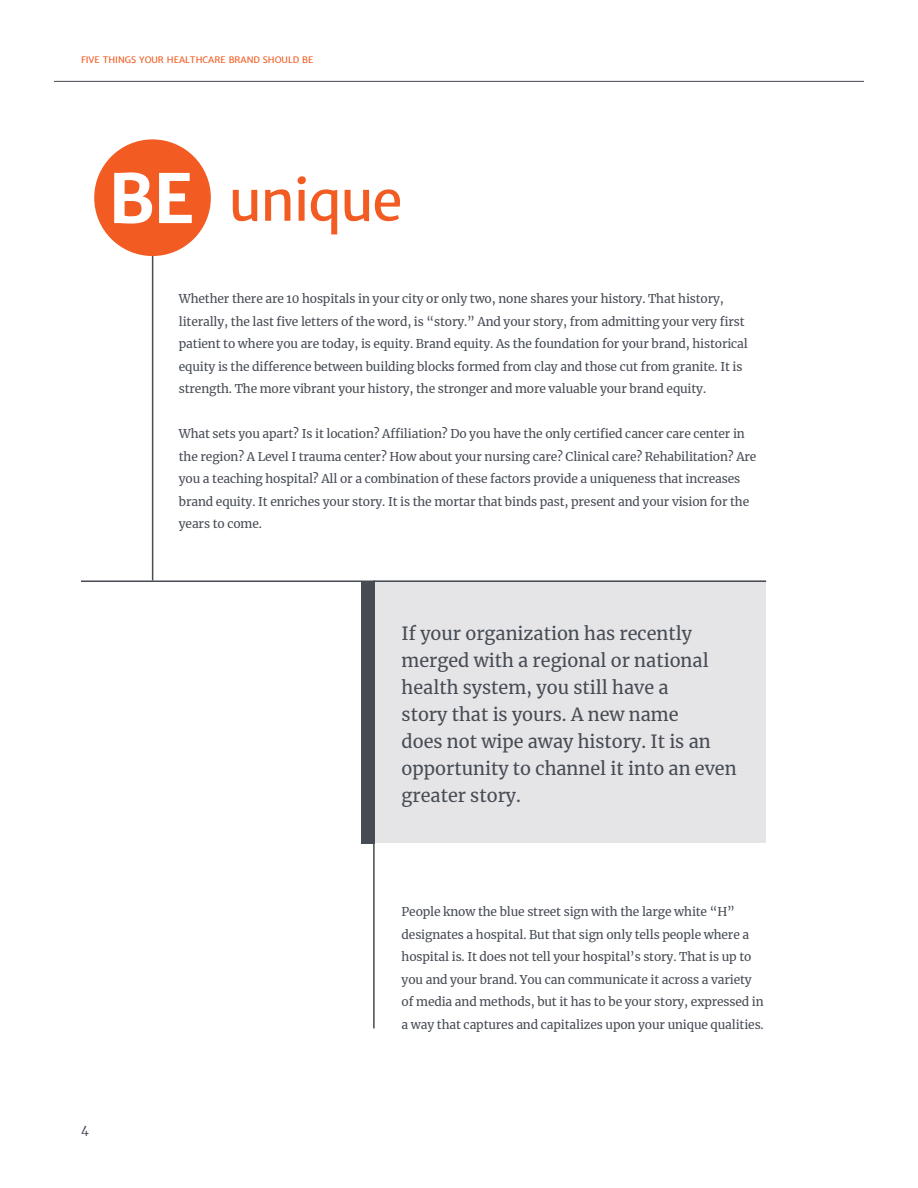
<style>
.page{position:relative;width:918px;height:1188px;background:#fff}
.page>*{position:absolute;margin:0;border:0;box-sizing:border-box;transform-origin:0 0}
.t1{font:55.5px "Merriweather Sans";letter-spacing:-.03em;color:#f25b21}
.t2{font:18px/27px "Merriweather";color:#464b54}
.t3{font:12px/22.5px "Merriweather";letter-spacing:-.01em;color:#464b54}
.t4{font:9px "Merriweather Sans";color:#f25b21}
.s1{font-weight:700;font-size:67.5px;color:#fff}
</style>
<div class="page">
<hr style="left:54px;top:81px;width:810px;height:1px;background:#464b54">
<div style="left:375px;top:580px;width:391px;height:263px;background:#e5e5e7"></div>
<hr style="left:152px;top:166px;width:1px;height:414px;background:#464b54">
<hr style="left:81px;top:580px;width:685px;height:2px;background:#464b54">
<div style="left:94px;top:139px;width:117px;height:117px;background:#f25b21;border-radius:50%"></div>
<hr style="left:373px;top:580px;width:2px;height:448px;background:#464b54">
<div style="left:361px;top:581px;width:14px;height:262px;background:#464b54"></div>
<p class="t4" style="left:81px;top:54px;width:234px">FIVE THINGS YOUR HEALTHCARE BRAND SHOULD BE</p>
<h1 class="t1" style="left:108px;top:167px;width:296px"><span class="s1">BE</span> unique</h1>
<p class="t3" style="left:179px;top:287px;width:571px">Whether there are 10 hospitals in your city or only two, none shares your history. That history, literally, the last five letters of the word, is “story.” And your story, from admitting your very first patient to where you are today, is equity. Brand equity. As the foundation for your brand, historical equity is the difference between building blocks formed from clay and those cut from granite. It is strength. The more vibrant your history, the stronger and more valuable your brand equity.</p>
<p class="t3" style="left:179px;top:422px;width:579px">What sets you apart? Is it location? Affiliation? Do you have the only certified cancer care center in the region? A Level I trauma center? How about your nursing care? Clinical care? Rehabilitation? Are you a teaching hospital? All or a combination of these factors provide a uniqueness that increases brand equity. It enriches your story. It is the mortar that binds past, present and your vision for the years to come.</p>
<h2 class="t2" style="left:402px;top:619px;width:337px">If your organization has recently merged with a regional or national health system, you still have a<br>story that is yours. A new name<br>does not wipe away history. It is an opportunity to channel it into an even greater story.</h2>
<p class="t3" style="left:81px;top:1118px;width:9px">4</p>
<p class="t3" style="left:402px;top:900px;width:364px">People know the blue street sign with the large white “H” designates a hospital. But that sign only tells people where a hospital is. It does not tell your hospital’s story. That is up to you and your brand. You can communicate it across a variety of media and methods, but it has to be your story, expressed in a way that captures and capitalizes upon your unique qualities.</p>
</div>
